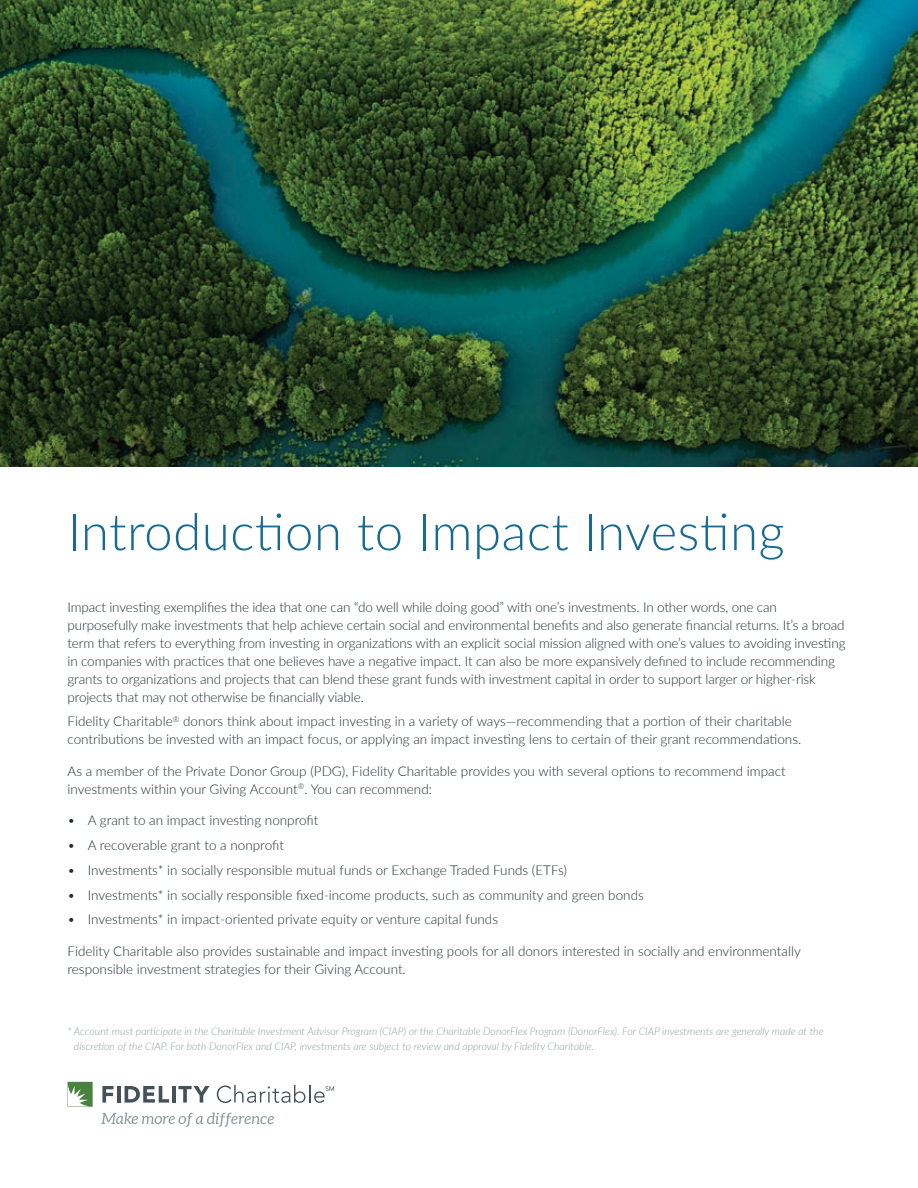
<style>
.page{position:relative;width:918px;height:1188px;background:#fff}
.page>*{position:absolute;margin:0;border:0;box-sizing:border-box;transform-origin:0 0}
.t1{font:300 51px "Lato";letter-spacing:.01em;color:#176a92}
.t2{font:300 13.5px/18px "Lato";letter-spacing:-.01em;color:#212c2f}
.t3{font:italic 300 10.5px/15px "Lato";color:#8f9a9b}
</style>
<div class="page">
<svg style="left:68px;top:1082px;width:25px;height:25px"></svg>
<svg style="left:102px;top:1086px;width:12px;height:17px"></svg>
<hr style="left:117px;top:1086px;width:4px;height:17px;background:#435258">
<svg style="left:125px;top:1086px;width:44px;height:17px"></svg>
<hr style="left:172px;top:1086px;width:3px;height:17px;background:#435258">
<svg style="left:178px;top:1086px;width:32px;height:17px"></svg>
<svg style="left:217px;top:1085px;width:117px;height:18px"></svg>
<svg style="left:101px;top:1113px;width:173px;height:14px"></svg>
<img style="left:0;top:0;width:918px;height:467px">
<h1 class="t1" style="left:68px;top:496px;width:719px">Introduction to Impact Investing</h1>
<p class="t2" style="left:68px;top:597px;width:780px">Impact investing exemplifies the idea that one can “do well while doing good” with one’s investments. In other words, one can purposefully make investments that help achieve certain social and environmental benefits and also generate financial returns. It’s a broad term that refers to everything from investing in organizations with an explicit social mission aligned with one’s values to avoiding investing in companies with practices that one believes have a negative impact. It can also be more expansively defined to include recommending grants to organizations and projects that can blend these grant funds with investment capital in order to support larger or higher-risk projects that may not otherwise be financially viable.</p>
<p class="t2" style="left:67px;top:712px;width:735px">Fidelity Charitable<sup>®</sup> donors think about impact investing in a variety of ways—recommending that a portion of their charitable contributions be invested with an impact focus, or applying an impact investing lens to certain of their grant recommendations.</p>
<p class="t2" style="left:67px;top:762px;width:720px">As a member of the Private Donor Group (PDG), Fidelity Charitable provides you with several options to recommend impact investments within your Giving Account<sup>®</sup>. You can recommend:</p>
<p class="t2" style="left:68px;top:811px;width:252px">• A grant to an impact investing nonprofit</p>
<p class="t2" style="left:68px;top:836px;width:218px">• A recoverable grant to a nonprofit</p>
<p class="t2" style="left:68px;top:861px;width:501px">• Investments* in socially responsible mutual funds or Exchange Traded Funds (ETFs)</p>
<p class="t2" style="left:68px;top:885px;width:578px">• Investments* in socially responsible fixed-income products, such as community and green bonds</p>
<p class="t2" style="left:68px;top:910px;width:432px">• Investments* in impact-oriented private equity or venture capital funds</p>
<p class="t2" style="left:68px;top:942px;width:735px">Fidelity Charitable also provides sustainable and impact investing pools for all donors interested in socially and environmentally responsible investment strategies for their Giving Account.</p>
<p class="t3" style="left:74px;top:1023px;width:751px;text-indent:-6px">* Account must participate in the Charitable Investment Advisor Program (CIAP) or the Charitable DonorFlex Program (DonorFlex). For CIAP investments are generally made at the discretion of the CIAP. For both DonorFlex and CIAP, investments are subject to review and approval by Fidelity Charitable.</p>
</div>
